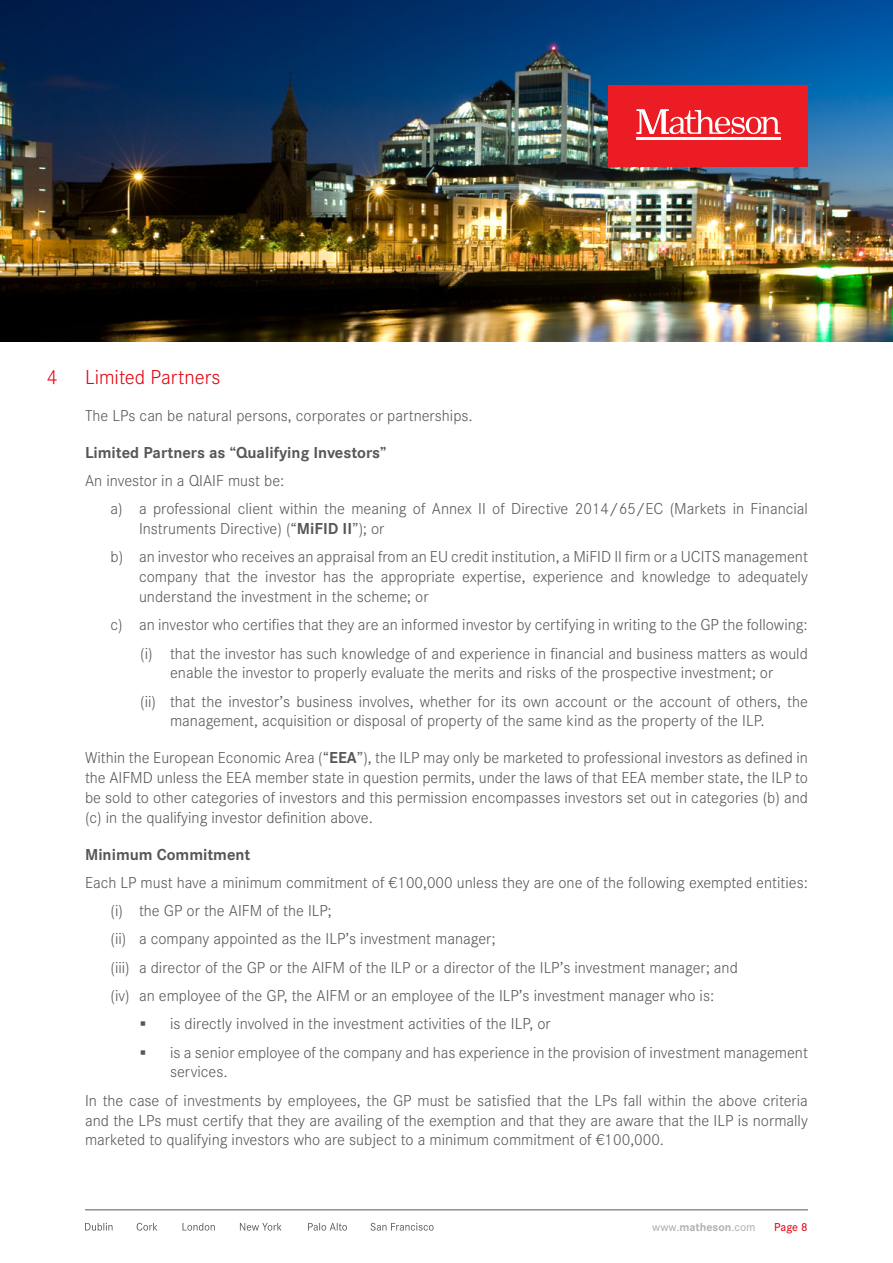
<style>
.page{position:relative;width:893px;height:1263px;background:#fff}
.page>*{position:absolute;margin:0;border:0;box-sizing:border-box;transform-origin:0 0}
.t1{font:300 21px "Corporate S Pro";color:#e30613}
.t2{font:300 16.5px/28.3px "Corporate S Pro";color:#575756}
.t3{font:700 16.5px "Corporate S Pro";color:#575756}
.t4{font:500 12px "Corporate S Pro";color:#b3b2b2}
.t5{font:500 12px "Corporate S Pro";color:#e30613}
.s1{font-weight:700}
.s2{font-family:"Times New Roman";font-weight:700}
</style>
<div class="page">
<img style="left:0;top:0;width:893px;height:341px">
<div style="left:608px;top:85px;width:200px;height:82px;background:#ec1c24"></div>
<hr style="left:636px;top:138px;width:145px;height:2px;background:#fff">
<svg style="left:636px;top:109px;width:145px;height:25px"></svg>
<hr style="left:85px;top:1209px;width:723px;height:1px;background:#575756">
<svg style="left:85px;top:1223px;width:349px;height:7px"></svg>
<p class="t1" style="left:47px;top:362px;width:12px">4</p>
<p class="t1" style="left:85px;top:362px;width:137px">Limited Partners</p>
<p class="t2" style="left:85px;top:400px;width:389px">The LPs can be natural persons, corporates or partnerships.</p>
<p class="t3" style="left:85px;top:439px;width:303px">Limited Partners as “Qualifying Investors”</p>
<p class="t2" style="left:111px;top:465px;width:699px;text-indent:-26px">An investor in a QIAIF must be:<br>a) a professional client within the meaning of Annex II of Directive 2014/65/EC (Markets in Financial</p>
<p class="t2" style="left:111px;top:513px;width:699px;text-indent:28px">Instruments Directive) (“<span class="s1">MiFID II</span>”); or<br>b) an investor who receives an appraisal from an EU credit institution, a MiFID II firm or a UCITS management</p>
<p class="t2" style="left:139px;top:566px;width:670px;line-height:19.8px">company that the investor has the appropriate expertise, experience and knowledge to adequately understand the investment in the scheme; or</p>
<p class="t2" style="left:111px;top:610px;width:699px;text-align:right">c) an investor who certifies that they are an informed investor by certifying in writing to the GP the following: (i) that the investor has such knowledge of and experience in financial and business matters as would</p>
<p class="t2" style="left:140px;top:658px;width:669px;text-align:center">enable the investor to properly evaluate the merits and risks of the prospective investment; or<br>(ii) that the investor’s business involves, whether for its own account or the account of others, the</p>
<p class="t2" style="left:170px;top:706px;width:596px">management, acquisition or disposal of property of the same kind as the property of the ILP.</p>
<p class="t2" style="left:85px;top:747px;width:724px;line-height:19.8px;text-align:justify">Within the European Economic Area (“<span class="s1">EEA</span>”), the ILP may only be marketed to professional investors as defined in the AIFMD unless the EEA member state in question permits, under the laws of that EEA member state, the ILP to be sold to other categories of investors and this permission encompasses investors set out in categories (b) and (c) in the qualifying investor definition above.</p>
<p class="t3" style="left:85px;top:841px;width:167px">Minimum Commitment</p>
<p class="t2" style="left:111px;top:867px;width:699px;text-indent:-26px">Each LP must have a minimum commitment of €100,000 unless they are one of the following exempted entities: (i) the GP or the AIFM of the ILP;<br>(ii) a company appointed as the ILP’s investment manager;<br>(iii) a director of the GP or the AIFM of the ILP or a director of the ILP’s investment manager; and<br>(iv) an employee of the GP, the AIFM or an employee of the ILP’s investment manager who is:</p>
<p class="t2" style="left:140px;top:1009px;width:412px"><span class="s2">▪</span> is directly involved in the investment activities of the ILP, or</p>
<p class="t2" style="left:170px;top:1041px;width:639px;line-height:19.8px;text-indent:-30px"><span class="s2">▪</span> is a senior employee of the company and has experience in the provision of investment management services.</p>
<p class="t2" style="left:85px;top:1089px;width:724px;line-height:19.8px;text-align:justify">In the case of investments by employees, the GP must be satisfied that the LPs fall within the above criteria and the LPs must certify that they are availing of the exemption and that they are aware that the ILP is normally marketed to qualifying investors who are subject to a minimum commitment of €100,000.</p>
<p class="t4" style="left:652px;top:1217px;width:105px">www.<span class="s1">matheson</span>.com</p>
<p class="t5" style="left:774px;top:1217px;width:35px">Page 8</p>
</div>
